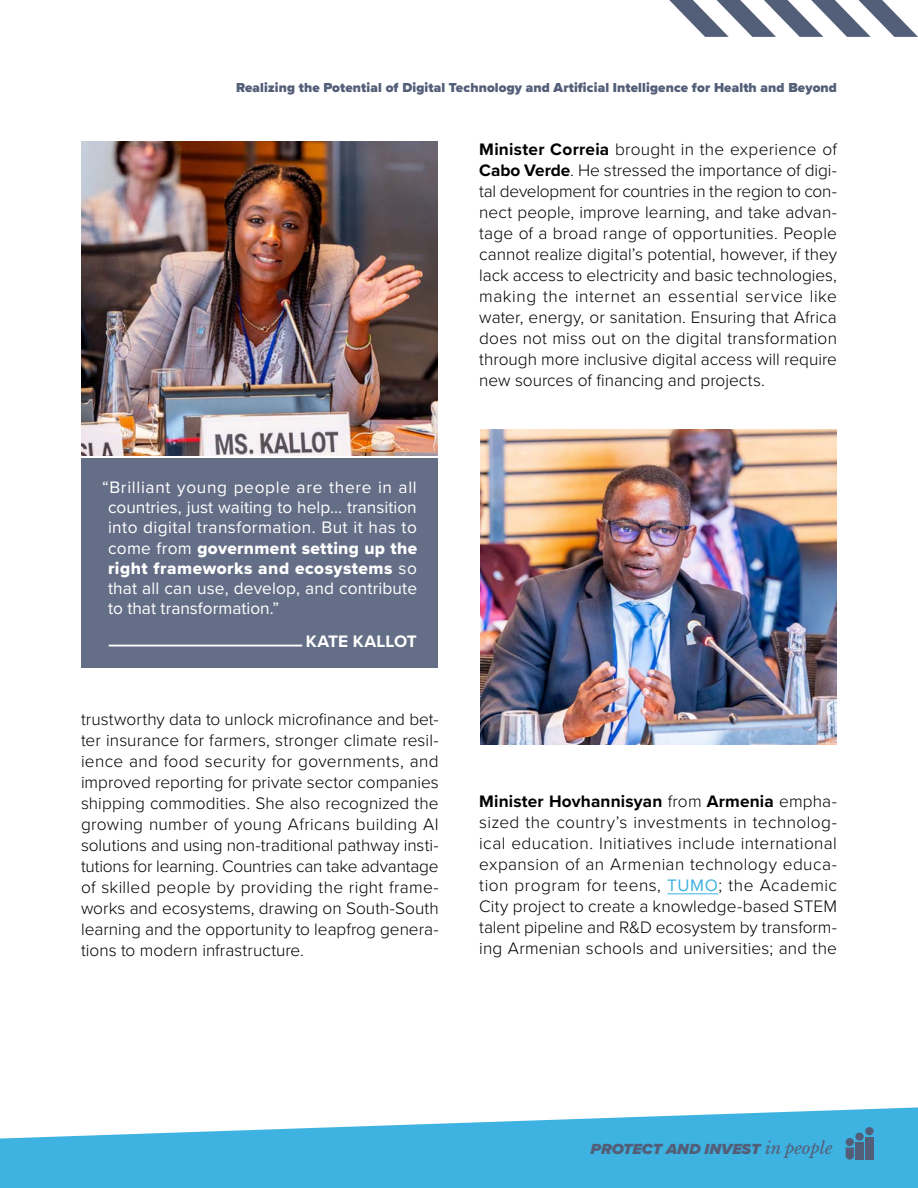
<style>
.page{position:relative;width:918px;height:1188px;background:#fff}
.page>*{position:absolute;margin:0;border:0;box-sizing:border-box;transform-origin:0 0}
.t1{font:300 17.25px/21px "Proxima Nova";color:#000;text-align:justify}
.t2{font:17.25px/20.2px "Proxima Nova";letter-spacing:.01em;color:#fff;text-align:center}
.t3{font:17.25px/20.2px "Proxima Nova Extrabld";letter-spacing:.03em;color:#fff}
.t4{font:700 17.25px "Proxima Nova";letter-spacing:-.01em;color:#fff}
.t5{font:italic 900 15.15px "Proxima Nova";color:#535e78}
.t6{font:900 13.5px "Proxima Nova";letter-spacing:.01em;color:#535e78}
.s1{font-family:"Proxima Nova"}
.s2{font-weight:700}
.s3{font-weight:400;color:#3eb2e0}
.s4{font-family:"Libre Baskerville";font-weight:400;font-size:16.05px}
</style>
<div class="page">
<hr style="left:667px;top:893px;width:51px;height:1px;background:#3eb2e0">
<svg style="left:0;top:1107px;width:918px;height:81px;fill:#3eb2e0"></svg>
<div style="left:865px;top:1137px;width:9px;height:23px;background:#535e78"></div>
<div style="left:865px;top:1127px;width:9px;height:8px;background:#535e78;border-radius:50%"></div>
<div style="left:855px;top:1133px;width:9px;height:8px;background:#535e78;border-radius:50%"></div>
<div style="left:855px;top:1142px;width:9px;height:18px;background:#535e78"></div>
<div style="left:846px;top:1138px;width:8px;height:8px;background:#535e78;border-radius:50%"></div>
<svg style="left:846px;top:1147px;width:8px;height:13px"></svg>
<svg style="left:669px;top:0;width:249px;height:37px"></svg>
<img style="left:81px;top:141px;width:357px;height:315px">
<div style="left:81px;top:458px;width:357px;height:210px;background:#646e86"></div>
<hr style="left:109px;top:645px;width:193px;height:1px;background:#fff">
<img style="left:480px;top:429px;width:357px;height:315px">
<p class="t6" style="left:236px;top:77px;width:602px">Realizing the Potential of Digital Technology and Artificial Intelligence for Health and Beyond</p>
<p class="t2" style="left:102px;top:476px;width:316px">“Brilliant young people are there in all countries, just waiting to help... transition into digital transformation. But it has to</p>
<p class="t3" style="left:108px;top:537px;width:311px"><span class="s1">come from</span> government setting up the right frameworks and ecosystems <span class="s1">so</span></p>
<p class="t2" style="left:108px;top:577px;width:311px;text-align:left">that all can use, develop, and contribute to that transformation.”</p>
<p class="t4" style="left:306px;top:628px;width:113px">KATE KALLOT</p>
<p class="t1" style="left:81px;top:707px;width:359px">trustworthy data to unlock microfinance and bet&shy;ter insurance for farmers, stronger climate resil&shy;ience and food security for governments, and improved reporting for private sector companies shipping commodities. She also recognized the growing number of young Africans building AI solutions and using non-traditional pathway insti&shy;tutions for learning. Countries can take advantage of skilled people by providing the right frame&shy;works and ecosystems, drawing on South-South learning and the opportunity to leapfrog genera&shy;tions to modern infrastructure.</p>
<p class="t1" style="left:479px;top:137px;width:359px"><span class="s2">Minister Correia</span> brought in the experience of <span class="s2">Cabo Verde</span>. He stressed the importance of digi&shy;tal development for countries in the region to con&shy;nect people, improve learning, and take advan&shy;tage of a broad range of opportunities. People cannot realize digital’s potential, however, if they lack access to electricity and basic technologies, making the internet an essential service like water, energy, or sanitation. Ensuring that Africa does not miss out on the digital transformation through more inclusive digital access will require new sources of financing and projects.</p>
<p class="t1" style="left:479px;top:790px;width:359px"><span class="s2">Minister Hovhannisyan</span> from <span class="s2">Armenia</span> empha&shy;sized the country’s investments in technolog&shy;ical education. Initiatives include international expansion of an Armenian technology educa&shy;tion program for teens, <span class="s3">TUMO</span>; the Academic City project to create a knowledge-based STEM talent pipeline and R&amp;D ecosystem by transform&shy;ing Armenian schools and universities; and the</p>
<p class="t5" style="left:591px;top:1137px;width:243px">PROTECT AND INVEST <span class="s4">in people</span></p>
</div>
